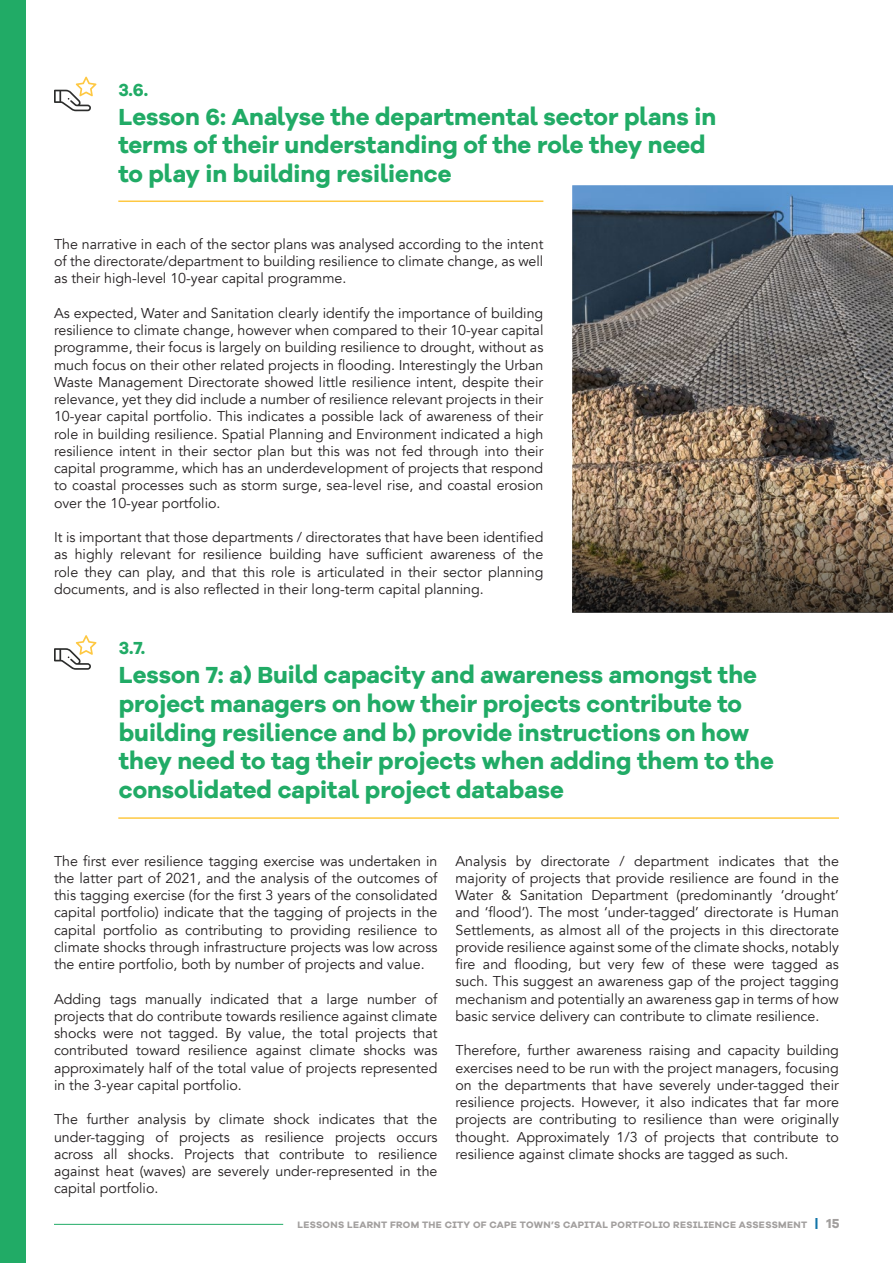
<style>
.page{position:relative;width:893px;height:1263px;background:#fff}
.page>*{position:absolute;margin:0;border:0;box-sizing:border-box;transform-origin:0 0}
.t1{font:24px/28.8px "Galano Grotesque Alt Bold";color:#21ab66}
.t2{font:18px "Galano Grotesque Alt Bold";color:#21ab66}
.t3{font:14.25px/17.2px "Avenir";color:#231f20;text-align:justify}
.t4{font:9.6px "Galano Grotesque Alt Bold";letter-spacing:.035em;color:#a29f9e}
.s1{font-family:"Galano Grotesque Bold";font-size:13.5px;color:#1174a7}
.s2{font-size:13.5px}
</style>
<div class="page">
<hr style="left:118px;top:817px;width:721px;height:2px;background:#fec842">
<hr style="left:118px;top:200px;width:425px;height:2px;background:#fec842">
<div style="left:0;top:0;width:26px;height:1263px;background:#21ab66"></div>
<svg style="left:54px;top:76px;width:42px;height:35px"></svg>
<svg style="left:54px;top:635px;width:42px;height:35px"></svg>
<img style="left:572px;top:185px;width:321px;height:428px">
<svg style="left:572px;top:485px;width:321px;height:127px;background:#6f5e4a"></svg>
<hr style="left:54px;top:1224px;width:229px;height:1px;background:#21ab66">
<p class="t2" style="left:118px;top:78px;width:31px">3.6.</p>
<p class="t1" style="left:118px;top:101px;width:599px">Lesson 6: Analyse the departmental sector plans in terms of their understanding of the role they need to play in building resilience</p>
<p class="t3" style="left:54px;top:235px;width:491px">The narrative in each of the sector plans was analysed according to the intent of the directorate/department to building resilience to climate change, as well as their high-level 10-year capital programme.</p>
<p class="t3" style="left:54px;top:304px;width:491px">As expected, Water and Sanitation clearly identify the importance of building resilience to climate change, however when compared to their 10-year capital programme, their focus is largely on building resilience to drought, without as much focus on their other related projects in flooding. Interestingly the Urban Waste Management Directorate showed little resilience intent, despite their relevance, yet they did include a number of resilience relevant projects in their 10-year capital portfolio. This indicates a possible lack of awareness of their role in building resilience. Spatial Planning and Environment indicated a high resilience intent in their sector plan but this was not fed through into their capital programme, which has an underdevelopment of projects that respond to coastal processes such as storm surge, sea-level rise, and coastal erosion over the 10-year portfolio.</p>
<p class="t3" style="left:54px;top:529px;width:491px">It is important that those departments / directorates that have been identified as highly relevant for resilience building have sufficient awareness of the role they can play, and that this role is articulated in their sector planning documents, and is also reflected in their long-term capital planning.</p>
<p class="t2" style="left:119px;top:636px;width:28px">3.7.</p>
<p class="t1" style="left:119px;top:660px;width:657px">Lesson 7: a) Build capacity and awareness amongst the project managers on how their projects contribute to building resilience and b) provide instructions on how they need to tag their projects when adding them to the consolidated capital project database</p>
<p class="t3" style="left:54px;top:852px;width:385px">The first ever resilience tagging exercise was undertaken in the latter part of 2021, and the analysis of the outcomes of this tagging exercise (for the first 3 years of the consolidated capital portfolio) indicate that the tagging of projects in the capital portfolio as contributing to providing resilience to climate shocks through infrastructure projects was low across the entire portfolio, both by number of projects and value.</p>
<p class="t3" style="left:54px;top:990px;width:385px">Adding tags manually indicated that a large number of projects that do contribute towards resilience against climate shocks were not tagged. By value, the total projects that contributed toward resilience against climate shocks was approximately half of the total value of projects represented in the 3-year capital portfolio.</p>
<p class="t3" style="left:54px;top:1111px;width:385px">The further analysis by climate shock indicates that the under-tagging of projects as resilience projects occurs across all shocks. Projects that contribute to resilience against heat (waves) are severely under-represented in the capital portfolio.</p>
<p class="t3" style="left:455px;top:852px;width:385px">Analysis by directorate / department indicates that the majority of projects that provide resilience are found in the Water &amp; Sanitation Department (predominantly ‘drought’ and ‘flood’). The most ‘under-tagged’ directorate is Human Settlements, as almost all of the projects in this directorate provide resilience against some of the climate shocks, notably fire and flooding, but very few of these were tagged as such. This suggest an awareness gap of the project tagging mechanism and potentially an awareness gap in terms of how basic service delivery can contribute to climate resilience.</p>
<p class="t3" style="left:455px;top:1042px;width:385px">Therefore, further awareness raising and capacity building exercises need to be run with the project managers, focusing on the departments that have severely under-tagged their resilience projects. However, it also indicates that far more projects are contributing to resilience than were originally thought. Approximately 1/3 of projects that contribute to resilience against climate shocks are tagged as such.</p>
<p class="t4" style="left:297px;top:1218px;width:544px">LESSONS LEARNT FROM THE CITY OF CAPE TOWN’S CAPITAL PORTFOLIO RESILIENCE ASSESSMENT <span class="s1">|</span> <span class="s2">15</span></p>
</div>
